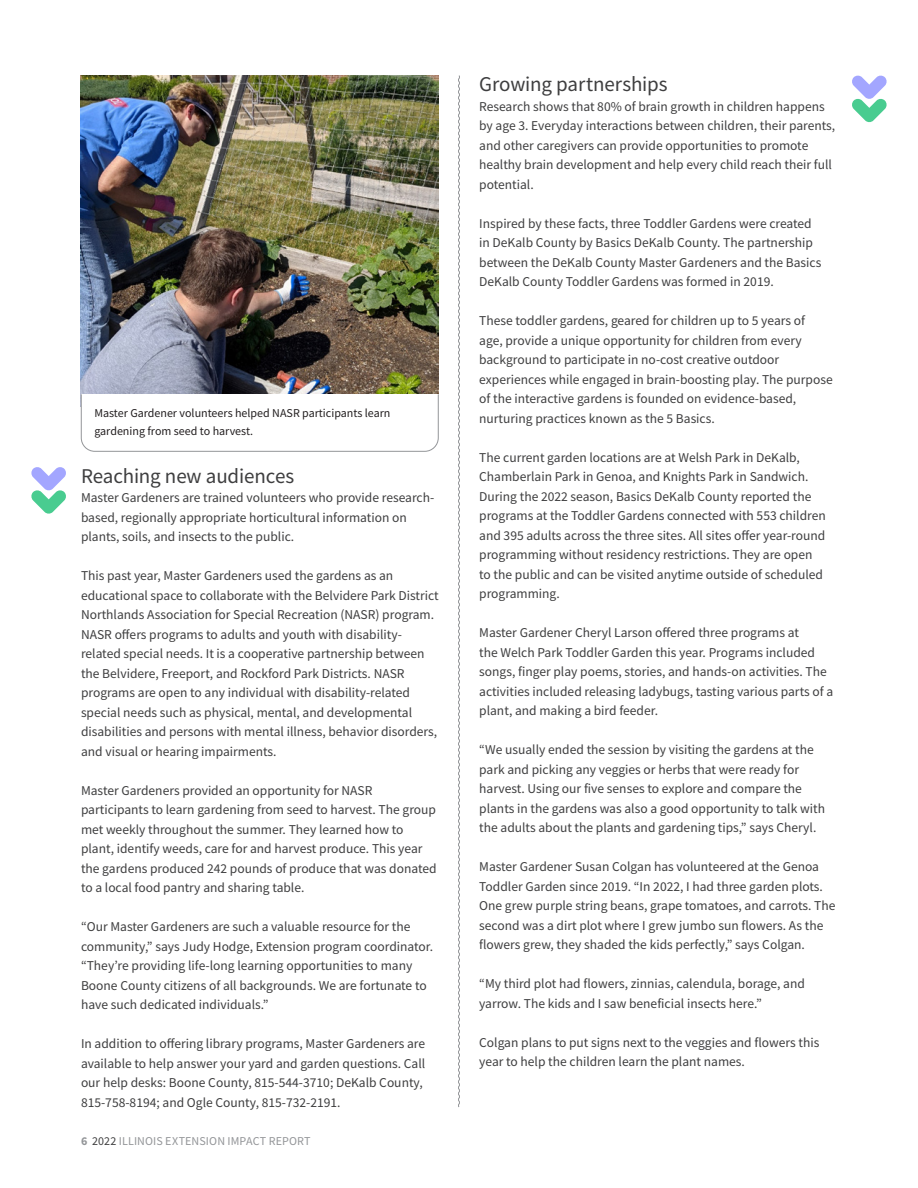
<style>
.page{position:relative;width:918px;height:1188px;background:#fff}
.page>*{position:absolute;margin:0;border:0;box-sizing:border-box;transform-origin:0 0}
.Article_Title{font:21px "Source Sans Pro";letter-spacing:-.005em;color:#3e3e3f}
.t1{font:13.5px/19.5px "Source Sans Pro";color:#3e3e3f}
.Image_Caption{font:12px/18px "Source Sans Pro";color:#231f20}
.t2{font:12px "Source Sans Pro";letter-spacing:.01em;color:#939598}
.s1{font-weight:700}
.s2{color:#3e3e3f}
</style>
<div class="page">
<svg style="left:458px;top:75px;width:2px;height:1032px"></svg>
<svg style="left:31px;top:467px;width:35px;height:47px"></svg>
<svg style="left:852px;top:75px;width:35px;height:48px"></svg>
<img style="left:81px;top:76px;width:358px;height:318px">
<svg style="left:81px;top:394px;width:358px;height:58px"></svg>
<p class="Image_Caption" style="left:94px;top:404px;width:298px">Master Gardener volunteers helped NASR participants learn gardening from seed to harvest.</p>
<h2 class="Article_Title" style="left:81px;top:463px;width:215px">Reaching new audiences</h2>
<p class="t1" style="left:81px;top:488px;width:355px">Master Gardeners are trained volunteers who provide research&shy;based, regionally appropriate horticultural information on plants, soils, and insects to the public.</p>
<p class="t1" style="left:81px;top:566px;width:359px">This past year, Master Gardeners used the gardens as an educational space to collaborate with the Belvidere Park District Northlands Association for Special Recreation (NASR) program.<br>NASR offers programs to adults and youth with disability&shy;related special needs. It is a cooperative partnership between the Belvidere, Freeport, and Rockford Park Districts. NASR programs are open to any individual with disability-related special needs such as physical, mental, and developmental disabilities and persons with mental illness, behavior disorders, and visual or hearing impairments.</p>
<p class="t1" style="left:81px;top:781px;width:357px">Master Gardeners provided an opportunity for NASR participants to learn gardening from seed to harvest. The group met weekly throughout the summer. They learned how to plant, identify weeds, care for and harvest produce. This year the gardens produced 242 pounds of produce that was donated to a local food pantry and sharing table.</p>
<p class="t1" style="left:81px;top:917px;width:354px">“Our Master Gardeners are such a valuable resource for the community,” says Judy Hodge, Extension program coordinator. “They’re providing life-long learning opportunities to many Boone County citizens of all backgrounds. We are fortunate to have such dedicated individuals.”</p>
<p class="t1" style="left:81px;top:1034px;width:346px">In addition to offering library programs, Master Gardeners are available to help answer your yard and garden questions. Call our help desks: Boone County, 815-544-3710; DeKalb County, 815-758-8194; and Ogle County, 815-732-2191.</p>
<p class="t2" style="left:81px;top:1133px;width:231px"><span class="s1">6</span> <span class="s2">2022</span> ILLINOIS EXTENSION IMPACT REPORT</p>
<h2 class="Article_Title" style="left:479px;top:71px;width:190px">Growing partnerships</h2>
<p class="t1" style="left:479px;top:97px;width:358px">Research shows that 80% of brain growth in children happens by age 3. Everyday interactions between children, their parents, and other caregivers can provide opportunities to promote healthy brain development and help every child reach their full potential.</p>
<p class="t1" style="left:479px;top:214px;width:344px">Inspired by these facts, three Toddler Gardens were created in DeKalb County by Basics DeKalb County. The partnership between the DeKalb County Master Gardeners and the Basics DeKalb County Toddler Gardens was formed in 2019.</p>
<p class="t1" style="left:479px;top:311px;width:355px">These toddler gardens, geared for children up to 5 years of<br>age, provide a unique opportunity for children from every background to participate in no-cost creative outdoor experiences while engaged in brain-boosting play. The purpose of the interactive gardens is founded on evidence-based, nurturing practices known as the 5 Basics.</p>
<p class="t1" style="left:479px;top:448px;width:348px">The current garden locations are at Welsh Park in DeKalb, Chamberlain Park in Genoa, and Knights Park in Sandwich.<br>During the 2022 season, Basics DeKalb County reported the programs at the Toddler Gardens connected with 553 children and 395 adults across the three sites. All sites offer year-round programming without residency restrictions. They are open to the public and can be visited anytime outside of scheduled programming.</p>
<p class="t1" style="left:479px;top:623px;width:355px">Master Gardener Cheryl Larson offered three programs at<br>the Welch Park Toddler Garden this year. Programs included songs, finger play poems, stories, and hands-on activities. The activities included releasing ladybugs, tasting various parts of a plant, and making a bird feeder.</p>
<p class="t1" style="left:479px;top:740px;width:347px">“We usually ended the session by visiting the gardens at the park and picking any veggies or herbs that were ready for harvest. Using our five senses to explore and compare the plants in the gardens was also a good opportunity to talk with the adults about the plants and gardening tips,” says Cheryl.</p>
<p class="t1" style="left:479px;top:857px;width:358px">Master Gardener Susan Colgan has volunteered at the Genoa Toddler Garden since 2019. “In 2022, I had three garden plots.<br>One grew purple string beans, grape tomatoes, and carrots. The second was a dirt plot where I grew jumbo sun flowers. As the flowers grew, they shaded the kids perfectly,” says Colgan.</p>
<p class="t1" style="left:479px;top:974px;width:327px">“My third plot had flowers, zinnias, calendula, borage, and yarrow. The kids and I saw beneficial insects here.”</p>
<p class="t1" style="left:479px;top:1033px;width:342px">Colgan plans to put signs next to the veggies and flowers this year to help the children learn the plant names.</p>
</div>
